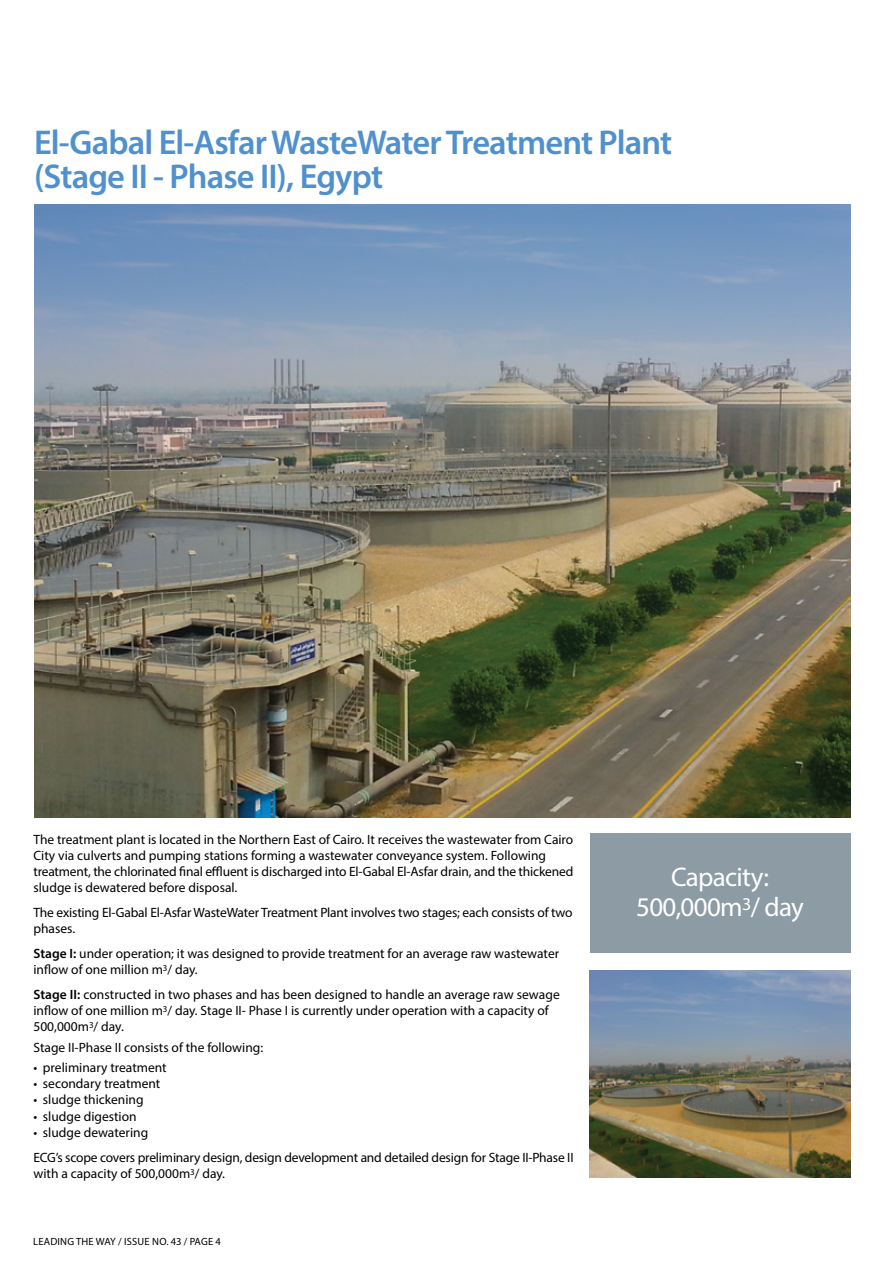
<style>
.page{position:relative;width:893px;height:1263px;background:#fff}
.page>*{position:absolute;margin:0;border:0;box-sizing:border-box;transform-origin:0 0}
.t1{font:600 34.5px/34.5px "Myriad Pro";letter-spacing:-.025em;color:#5091cd}
.t2{font:27px/30px "Myriad Pro";letter-spacing:-.025em;color:#fff;text-align:center}
.t3{font:13.5px/16.2px "Myriad Pro";color:#000}
.t4{font:10.5px "Myriad Pro";letter-spacing:.02em;color:#000}
.s1{font-weight:600}
</style>
<div class="page">
<div style="left:590px;top:833px;width:260px;height:119px;background:#8d9ba5"></div>
<img style="left:34px;top:205px;width:816px;height:612px">
<img style="left:590px;top:970px;width:260px;height:208px">
<h1 class="t1" style="left:34px;top:124px;width:640px">El-Gabal El-Asfar WasteWater Treatment Plant (Stage II - Phase II), Egypt</h1>
<p class="t3" style="left:33px;top:831px;width:541px">The treatment plant is located in the Northern East of Cairo. It receives the wastewater from Cairo City via culverts and pumping stations forming a wastewater conveyance system. Following treatment, the chlorinated final effluent is discharged into El-Gabal El-Asfar drain, and the thickened sludge is dewatered before disposal.</p>
<p class="t3" style="left:33px;top:904px;width:541px">The existing El-Gabal El-Asfar WasteWater Treatment Plant involves two stages; each consists of two phases.</p>
<p class="t3" style="left:33px;top:945px;width:527px"><span class="s1">Stage I:</span> under operation; it was designed to provide treatment for an average raw wastewater inflow of one million m<sup>3</sup>/ day.</p>
<p class="t3" style="left:33px;top:986px;width:528px"><span class="s1">Stage II:</span> constructed in two phases and has been designed to handle an average raw sewage inflow of one million m<sup>3</sup>/ day. Stage II- Phase I is currently under operation with a capacity of<br>500,000m<sup>3</sup>/ day.</p>
<p class="t3" style="left:33px;top:1039px;width:231px">Stage II-Phase II consists of the following:</p>
<p class="t3" style="left:33px;top:1059px;width:135px">• preliminary treatment</p>
<p class="t3" style="left:33px;top:1075px;width:128px">• secondary treatment</p>
<p class="t3" style="left:33px;top:1091px;width:112px">• sludge thickening</p>
<p class="t3" style="left:33px;top:1108px;width:105px">• sludge digestion</p>
<p class="t3" style="left:33px;top:1120px;width:537px;line-height:24.8px">• sludge dewatering<br>ECG’s scope covers preliminary design, design development and detailed design for Stage II-Phase II</p>
<p class="t3" style="left:33px;top:1165px;width:193px">with a capacity of 500,000m<sup>3</sup>/ day.</p>
<p class="t4" style="left:33px;top:1235px;width:189px">Leading the way / issue no. 43 / page 4</p>
<h2 class="t2" style="left:636px;top:861px;width:169px">Capacity:<br>500,000m<sup>3</sup>/ day</h2>
</div>
